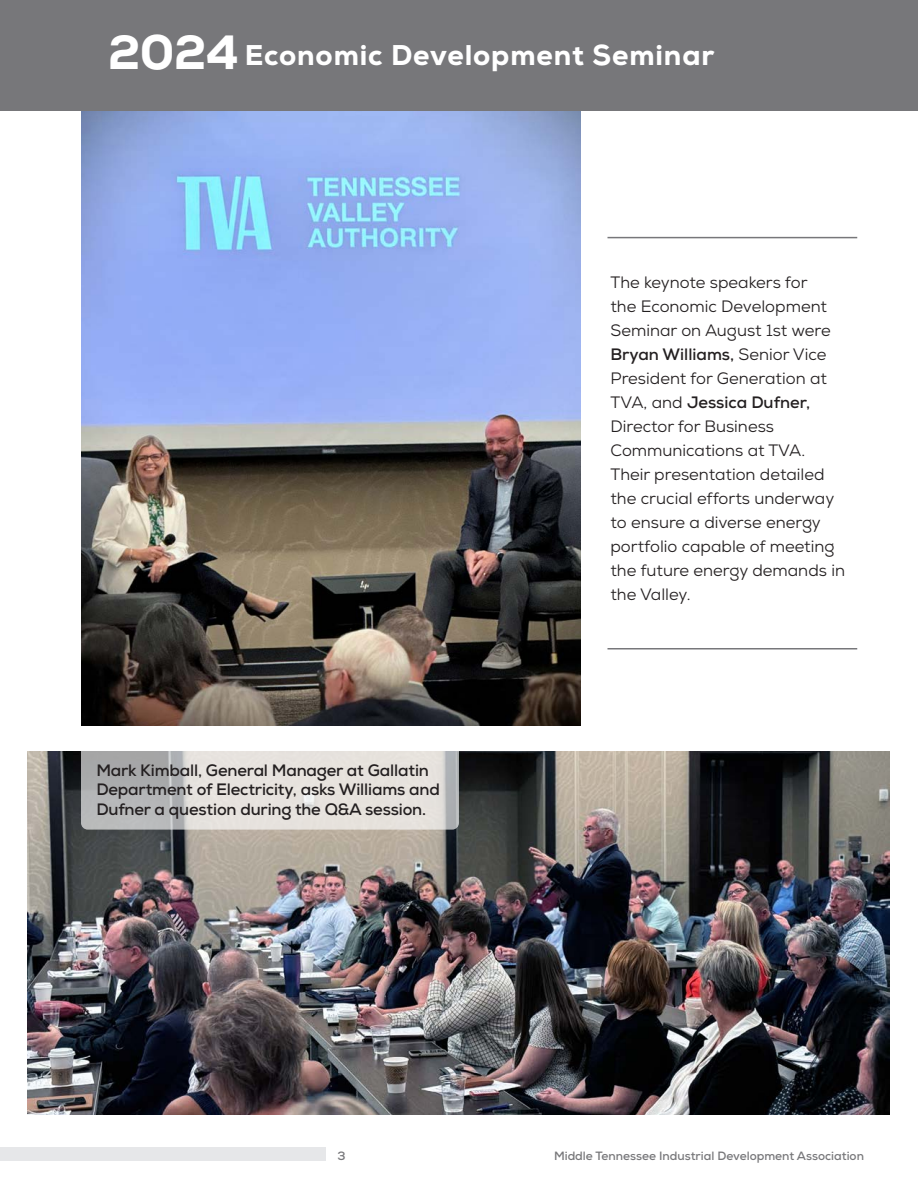
<style>
.page{position:relative;width:918px;height:1188px;background:#fff}
.page>*{position:absolute;margin:0;border:0;box-sizing:border-box;transform-origin:0 0}
.t1{font:800 28.5px "Nexa";letter-spacing:.03em;color:#fff}
.t2{font:16.5px/24px "Nexa";color:#231f20}
.t3{font:700 16.5px/19.5px "Nexa";letter-spacing:-.01em;color:#231f20}
.t4{font:700 12px "Nexa";color:#77777a}
.s1{font-size:48px}
.s2{font-weight:700}
</style>
<div class="page">
<div style="left:0;top:1148px;width:325px;height:13px;background:#e6e7e9"></div>
<img style="left:81px;top:110px;width:500px;height:616px">
<img style="left:27px;top:751px;width:863px;height:363px">
<div style="left:0;top:0;width:918px;height:110px;background:#77777a"></div>
<hr style="left:608px;top:237px;width:249px;height:1px;background:#77777a">
<hr style="left:608px;top:648px;width:249px;height:2px;background:#77777a">
<svg style="left:81px;top:734px;width:378px;height:96px;fill:#e6e2dd"></svg>
<p class="t1" style="left:108px;top:37px;width:608px"><span class="s1">2024</span> Economic Development Seminar</p>
<p class="t3" style="left:96px;top:760px;width:345px">Mark Kimball, General Manager at Gallatin<br>Department of Electricity, asks Williams and<br>Dufner a question during the Q&amp;A session.</p>
<p class="t2" style="left:610px;top:270px;width:236px">The keynote speakers for<br>the Economic Development<br>Seminar on August 1st were<br><span class="s2">Bryan Williams,</span> Senior Vice<br>President for Generation at<br>TVA, and <span class="s2">Jessica Dufner,<br></span>Director for Business<br>Communications at TVA.<br>Their presentation detailed the crucial efforts underway to ensure a diverse energy portfolio capable of meeting the future energy demands in the Valley.</p>
<p class="t4" style="left:338px;top:1148px;width:10px">3</p>
<p class="t4" style="left:554px;top:1148px;width:311px">Middle Tennessee Industrial Development Association</p>
</div>
